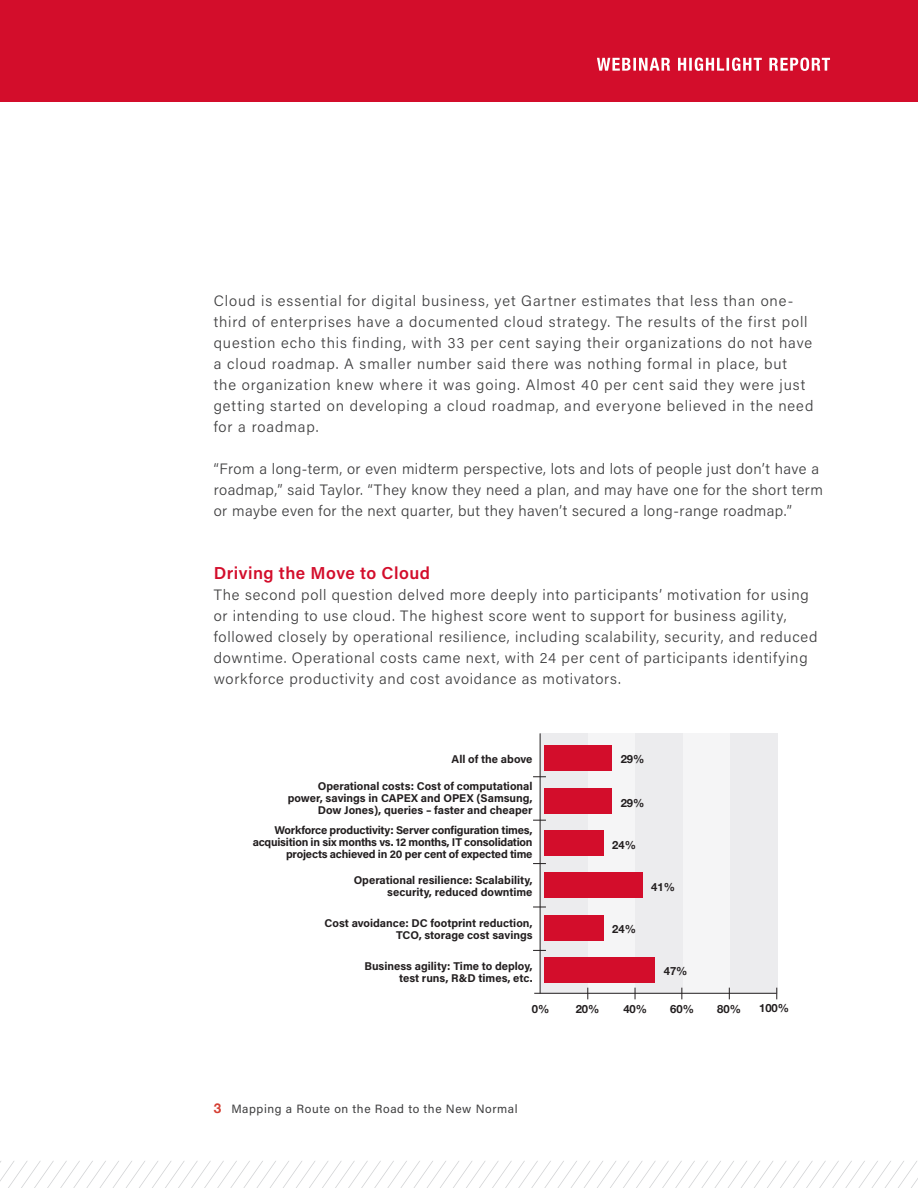
<style>
.page{position:relative;width:918px;height:1188px;background:#fff}
.page>*{position:absolute;margin:0;border:0;box-sizing:border-box;transform-origin:0 0}
.sectiion_head2{font:600 17.25px "Acumin Pro";letter-spacing:.025em;color:#d30d2b}
.Body{font:300 15px/21px "Acumin Pro";letter-spacing:.05em;color:#3e3e3f}
.Body-2{font:300 15px/21px "Acumin Pro";letter-spacing:.03em;color:#3e3e3f}
.t1{font:12px "Acumin Pro";letter-spacing:.05em;color:#3e3e3f}
.chart1{font:700 11.25px/12px "Acumin Pro";letter-spacing:-.005em;color:#231f20;text-align:right}
.t2{font:700 11.25px "Helvetica Neue";color:#231f20}
.s1{font-family:"Helvetica Neue";font-weight:700;font-size:13.5px;color:#d53f33}
</style>
<div class="page">
<svg style="left:0;top:1161px;width:918px;height:27px"></svg>
<div style="left:0;top:0;width:918px;height:101px;background:#d30d2b"></div>
<svg style="left:597px;top:58px;width:233px;height:13px"></svg>
<div style="left:540px;top:733px;width:237px;height:260px;background:#f5f5f6"></div>
<div style="left:540px;top:733px;width:48px;height:260px;background:#ececee"></div>
<div style="left:635px;top:733px;width:48px;height:260px;background:#ececee"></div>
<div style="left:730px;top:733px;width:47px;height:260px;background:#ececee"></div>
<hr style="left:540px;top:733px;width:1px;height:261px;background:#231f20">
<hr style="left:534px;top:993px;width:243px;height:1px;background:#231f20">
<div style="left:544px;top:872px;width:99px;height:26px;background:#d30d2b"></div>
<div style="left:544px;top:745px;width:68px;height:26px;background:#d30d2b"></div>
<div style="left:544px;top:957px;width:111px;height:26px;background:#d30d2b"></div>
<div style="left:544px;top:788px;width:68px;height:26px;background:#d30d2b"></div>
<div style="left:544px;top:830px;width:60px;height:26px;background:#d30d2b"></div>
<div style="left:544px;top:915px;width:60px;height:26px;background:#d30d2b"></div>
<svg style="left:533px;top:907px;width:13px;height:1px"></svg>
<svg style="left:533px;top:950px;width:13px;height:1px"></svg>
<svg style="left:533px;top:820px;width:13px;height:1px"></svg>
<svg style="left:533px;top:777px;width:13px;height:1px"></svg>
<svg style="left:533px;top:863px;width:13px;height:1px"></svg>
<p class="Body" style="left:214px;top:290px;width:601px">Cloud is essential for digital business, yet Gartner estimates that less than one&shy;third of enterprises have a documented cloud strategy. The results of the first poll question echo this finding, with 33 per cent saying their organizations do not have a cloud roadmap. A smaller number said there was nothing formal in place, but<br>the organization knew where it was going. Almost 40 per cent said they were just getting started on developing a cloud roadmap, and everyone believed in the need for a roadmap.</p>
<p class="Body-2" style="left:214px;top:458px;width:611px">“From a long-term, or even midterm perspective, lots and lots of people just don’t have a roadmap,” said Taylor. “They know they need a plan, and may have one for the short term or maybe even for the next quarter, but they haven’t secured a long-range roadmap.”</p>
<p class="sectiion_head2" style="left:214px;top:561px;width:218px">Driving the Move to Cloud</p>
<p class="Body" style="left:214px;top:584px;width:605px">The second poll question delved more deeply into participants’ motivation for using or intending to use cloud. The highest score went to support for business agility, followed closely by operational resilience, including scalability, security, and reduced downtime. Operational costs came next, with 24 per cent of participants identifying workforce productivity and cost avoidance as motivators.</p>
<p class="chart1" style="left:452px;top:752px;width:82px">All of the above</p>
<p class="chart1" style="left:288px;top:780px;width:246px">Operational costs: Cost of computational power, savings in CAPEX and OPEX (Samsung,<br>Dow Jones), queries – faster and cheaper</p>
<p class="chart1" style="left:253px;top:824px;width:281px">Workforce productivity: Server configuration times, acquisition in six months vs. 12 months, IT consolidation projects achieved in 20 per cent of expected time</p>
<p class="chart1" style="left:354px;top:874px;width:180px">Operational resilience: Scalability, security, reduced downtime</p>
<p class="chart1" style="left:325px;top:917px;width:210px">Cost avoidance: DC footprint reduction,<br>TCO, storage cost savings</p>
<p class="chart1" style="left:365px;top:959px;width:169px">Business agility: Time to deploy, test runs, R&amp;D times, etc.</p>
<p class="t2" style="left:621px;top:752px;width:25px">29%</p>
<p class="t2" style="left:621px;top:796px;width:25px">29%</p>
<p class="t2" style="left:612px;top:838px;width:25px">24%</p>
<p class="t2" style="left:612px;top:922px;width:25px">24%</p>
<p class="t2" style="left:651px;top:880px;width:25px">41%</p>
<p class="t2" style="left:664px;top:964px;width:25px">47%</p>
<p class="t2" style="left:532px;top:1002px;width:19px">0%</p>
<p class="t2" style="left:576px;top:1002px;width:25px">20%</p>
<p class="t2" style="left:623px;top:1002px;width:25px">40%</p>
<p class="t2" style="left:670px;top:1002px;width:25px">60%</p>
<p class="t2" style="left:717px;top:1002px;width:25px">80%</p>
<p class="t2" style="left:759px;top:1001px;width:32px">100%</p>
<p class="t1" style="left:214px;top:1100px;width:305px"><span class="s1">3</span> Mapping a Route on the Road to the New Normal</p>
</div>
